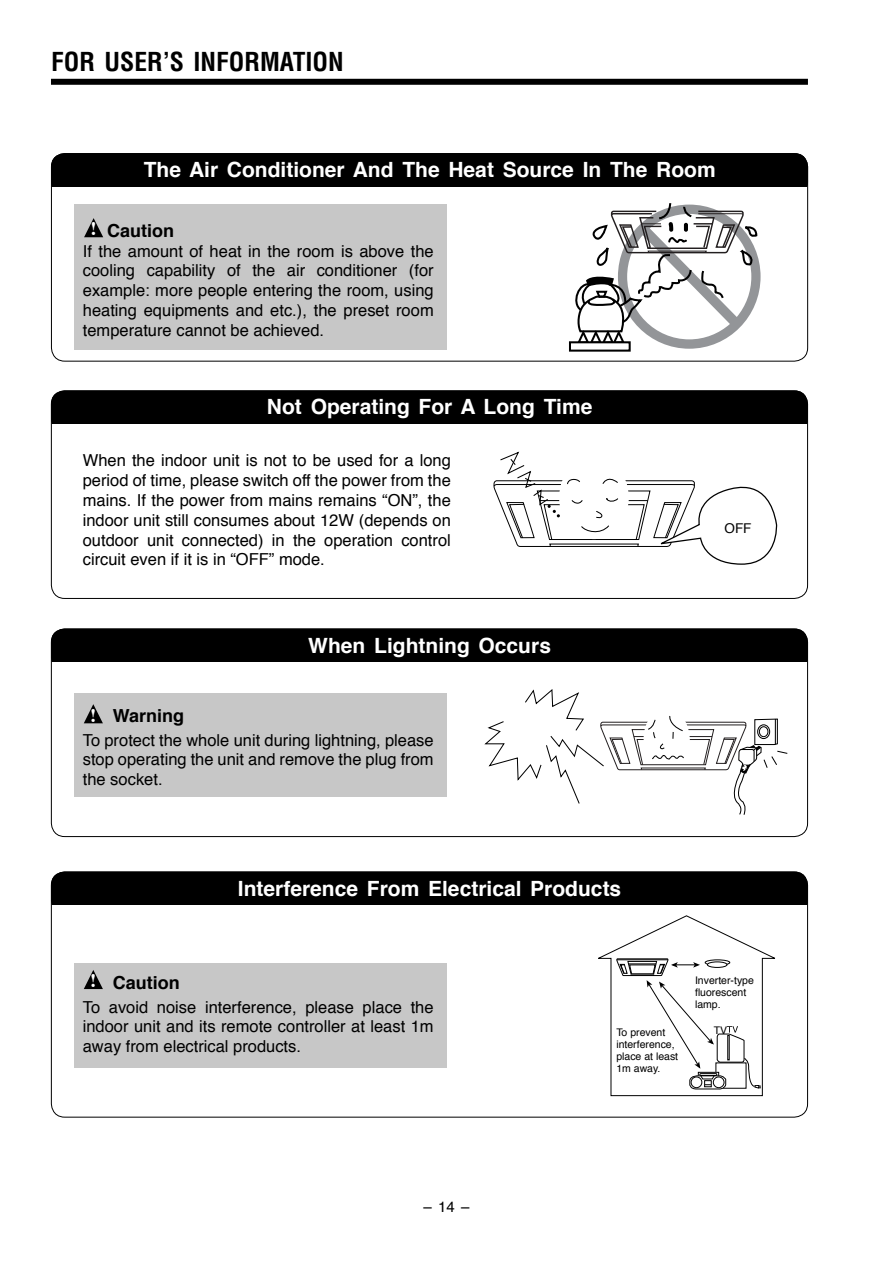
<style>
.page{position:relative;width:893px;height:1263px;background:#fff}
.page>*{position:absolute;margin:0;border:0;box-sizing:border-box;transform-origin:0 0}
.t1{font:700 condensed 25.5px "Helvetica";color:#000}
.t2{font:700 21px "Helvetica";color:#fff}
.t3{font:700 18.9px "Times";color:#fff}
.t4{font:700 18px "Helvetica";color:#000}
.t5{font:16.5px/19.8px "Helvetica";color:#000;text-align:justify}
.t6{font:15px "Helvetica";color:#000}
.t7{font:13.5px "Helvetica";color:#000}
.t8{font:10.5px/12px "Helvetica";color:#000}
.s1{font-family:"Times";font-size:18.9px;color:#fff}
</style>
<div class="page">
<div style="left:51px;top:79px;width:757px;height:6px;background:#000"></div>
<div style="left:51px;top:153px;width:757px;height:43px;background:#000;border-radius:14px"></div>
<div style="left:51px;top:187px;width:757px;height:21px;background:#fff"></div>
<div style="left:51px;top:153px;width:757px;height:209px;border:1px solid #000;border-radius:14px"></div>
<div style="left:51px;top:390px;width:757px;height:43px;background:#000;border-radius:14px"></div>
<div style="left:51px;top:424px;width:757px;height:22px;background:#fff"></div>
<div style="left:51px;top:390px;width:757px;height:209px;border:1px solid #000;border-radius:14px"></div>
<div style="left:51px;top:629px;width:757px;height:42px;background:#000;border-radius:14px"></div>
<div style="left:51px;top:663px;width:757px;height:21px;background:#fff"></div>
<div style="left:51px;top:629px;width:757px;height:208px;border:1px solid #000;border-radius:14px"></div>
<svg style="left:569px;top:341px;width:62px;height:11px"></svg>
<svg style="left:571px;top:203px;width:189px;height:146px"></svg>
<div style="left:74px;top:204px;width:372px;height:146px;background:#c7c7c7"></div>
<svg style="left:84px;top:218px;width:19px;height:19px"></svg>
<svg style="left:484px;top:689px;width:304px;height:126px"></svg>
<div style="left:74px;top:693px;width:372px;height:103px;background:#c7c7c7"></div>
<svg style="left:493px;top:451px;width:285px;height:114px"></svg>
<div style="left:51px;top:872px;width:757px;height:42px;background:#000;border-radius:14px"></div>
<div style="left:51px;top:906px;width:757px;height:21px;background:#fff"></div>
<div style="left:51px;top:872px;width:757px;height:246px;border:1px solid #000;border-radius:14px"></div>
<div style="left:74px;top:963px;width:372px;height:104px;background:#c7c7c7"></div>
<svg style="left:598px;top:915px;width:177px;height:182px"></svg>
<svg style="left:84px;top:704px;width:19px;height:19px"></svg>
<svg style="left:84px;top:970px;width:19px;height:19px"></svg>
<p class="t1" style="left:51px;top:51px;width:294px">FOR USER’S INFORMATION</p>
<p class="t2" style="left:144px;top:161px;width:573px">The Air Conditioner And The Heat Source In The Room</p>
<p class="t4" style="left:90px;top:223px;width:85px"><span class="s1">!</span> Caution</p>
<p class="t5" style="left:83px;top:242px;width:352px">If the amount of heat in the room is above the cooling capability of the air conditioner (for example: more people entering the room, using heating equipments and etc.), the preset room temperature cannot be achieved.</p>
<p class="t2" style="left:267px;top:398px;width:327px">Not Operating For A Long Time</p>
<p class="t5" style="left:83px;top:452px;width:370px">When the indoor unit is not to be used for a long period of time, please switch off the power from the mains. If the power from mains remains “ON”, the indoor unit still consumes about 12W (depends on outdoor unit connected) in the operation control circuit even if it is in “OFF” mode.</p>
<p class="t2" style="left:308px;top:636px;width:244px">When Lightning Occurs</p>
<p class="t4" style="left:113px;top:708px;width:73px">Warning</p>
<p class="t5" style="left:83px;top:731px;width:352px">To protect the whole unit during lightning, please stop operating the unit and remove the plug from the socket.</p>
<p class="t3" style="left:90px;top:707px;width:8px">!</p>
<p class="t2" style="left:238px;top:879px;width:385px">Interference From Electrical Products</p>
<p class="t7" style="left:724px;top:523px;width:28px">OFF</p>
<p class="t3" style="left:90px;top:973px;width:8px">!</p>
<p class="t4" style="left:113px;top:975px;width:68px">Caution</p>
<p class="t5" style="left:83px;top:998px;width:352px">To avoid noise interference, please place the indoor unit and its remote controller at least 1m away from electrical products.</p>
<p class="t6" style="left:424px;top:1200px;width:47px">– 14 –</p>
<p class="t8" style="left:695px;top:975px;width:60px">Inverter-type fluorescent lamp.</p>
<p class="t8" style="left:616px;top:1027px;width:51px">To prevent</p>
<p class="t8" style="left:714px;top:1026px;width:15px">TV</p>
<p class="t8" style="left:616px;top:1039px;width:63px">interference, place at least<br>1m away.</p>
</div>
